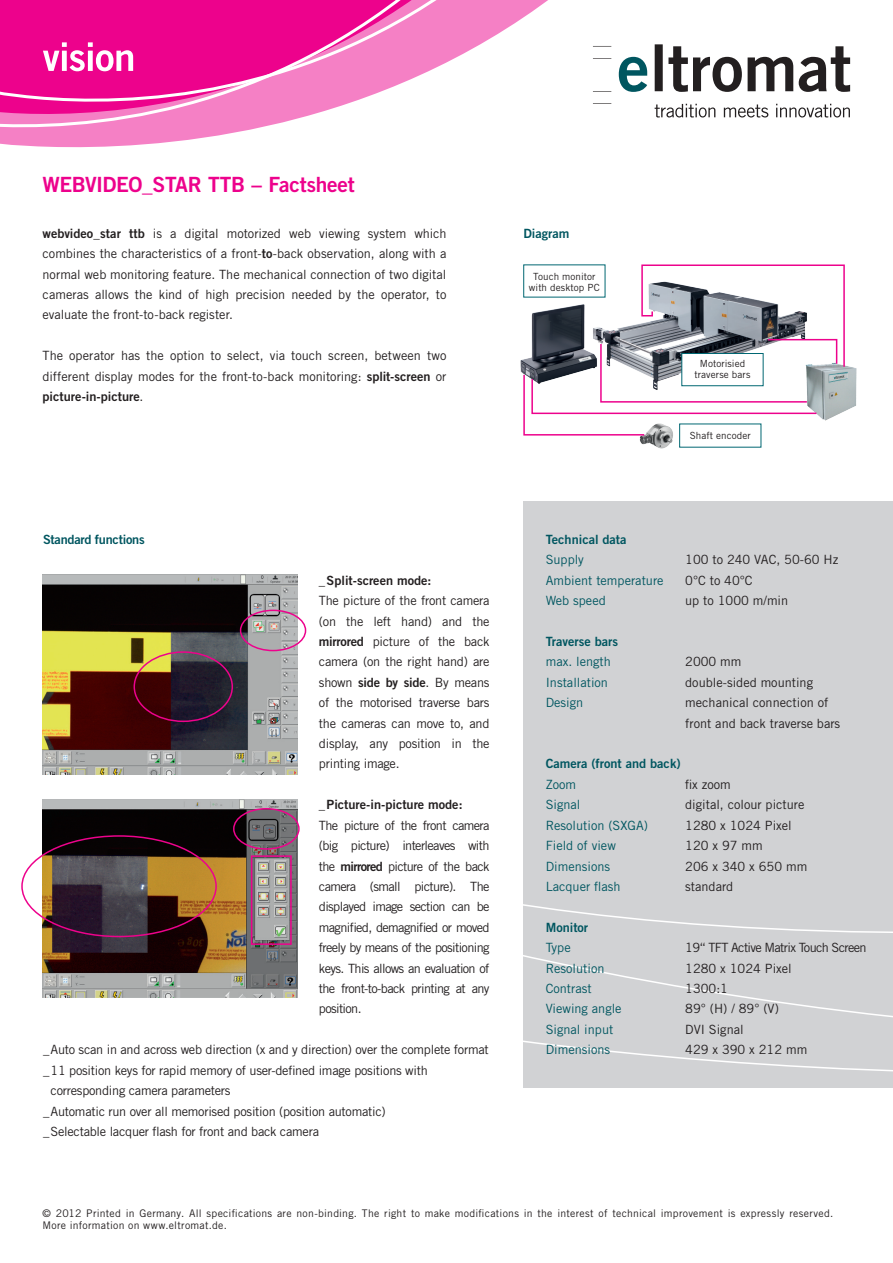
<style>
.page{position:relative;width:893px;height:1263px;background:#fff}
.page>*{position:absolute;margin:0;border:0;box-sizing:border-box;transform-origin:0 0}
.t1{font:21px "Trade Gothic Bold Two";letter-spacing:-.02em;color:#ed028c}
.t2{font:12.75px/20.4px "Trade Gothic";letter-spacing:-.02em;color:#231f20;text-align:justify}
.t3{font:12.75px/20.4px "Trade Gothic";color:#231f20}
.t4{font:12.75px "Trade Gothic";color:#005660}
.t5{font:12.75px "Trade Gothic Bold Two";color:#231f20}
.t6{font:12.75px "Trade Gothic Bold Two";color:#005660}
.t7{font:12.75px "Trade Gothic";letter-spacing:-.05em;color:#231f20}
.t8{font:12.75px "Trade Gothic Bold Two";letter-spacing:-.02em;color:#005660}
.t9{font:10.5px/12px "Trade Gothic";letter-spacing:.025em;color:#231f20}
.t10{font:9.9px/10.9px "Trade Gothic";letter-spacing:.01em;color:#231f20;text-align:center}
.s1{font-family:"Trade Gothic Bold Two"}
.s2{font-family:"Trade Gothic"}
</style>
<div class="page">
<div style="left:523px;top:501px;width:370px;height:39px;background:#d1d2d4"></div>
<div style="left:523px;top:540px;width:370px;height:547px;background:#d1d2d4"></div>
<svg style="left:0;top:0;width:635px;height:148px"></svg>
<svg style="left:655px;top:104px;width:60px;height:13px"></svg>
<svg style="left:724px;top:104px;width:44px;height:13px"></svg>
<svg style="left:776px;top:104px;width:74px;height:13px"></svg>
<svg style="left:593px;top:46px;width:18px;height:1px"></svg>
<svg style="left:593px;top:58px;width:18px;height:1px"></svg>
<svg style="left:593px;top:91px;width:18px;height:1px"></svg>
<svg style="left:593px;top:103px;width:18px;height:1px"></svg>
<svg style="left:619px;top:57px;width:28px;height:35px"></svg>
<svg style="left:655px;top:44px;width:195px;height:48px"></svg>
<svg style="left:43px;top:42px;width:90px;height:29px"></svg>
<img style="left:520px;top:359px;width:337px;height:90px">
<div style="left:679px;top:424px;width:82px;height:23px;background:#fff"></div>
<svg style="left:523px;top:264px;width:323px;height:172px"></svg>
<img style="left:43px;top:575px;width:255px;height:200px">
<img style="left:43px;top:799px;width:255px;height:198px">
<div style="left:134px;top:651px;width:99px;height:71px;border:2px solid #ed028c;border-radius:50%"></div>
<div style="left:233px;top:808px;width:67px;height:42px;border:2px solid #ed028c;border-radius:50%"></div>
<div style="left:240px;top:610px;width:66px;height:41px;border:2px solid #ed028c;border-radius:50%"></div>
<div style="left:251px;top:855px;width:41px;height:90px;border:2px solid #ed028c"></div>
<h1 class="t1" style="left:43px;top:171px;width:314px">WEBVIDEO_STAR TTB – Factsheet</h1>
<p class="t2" style="left:43px;top:223px;width:405px"><span class="s1">webvideo_star ttb</span> is a digital motorized web viewing system which combines the characteristics of a front-<span class="s1">to</span>-back observation, along with a normal web monitoring feature. The mechanical connection of two digital cameras allows the kind of high precision needed by the operator, to evaluate the front-to-back register.</p>
<p class="t3" style="left:43px;top:345px;width:405px">The operator has the option to select, via touch screen, between two different display modes for the front-to-back monitoring: <span class="s1">split-screen</span> or</p>
<p class="t5" style="left:43px;top:389px;width:102px">picture-in-picture<span class="s2">.</span></p>
<p class="t6" style="left:523px;top:225px;width:48px">Diagram</p>
<p class="t10" style="left:529px;top:271px;width:72px">Touch monitor with desktop PC</p>
<p class="t10" style="left:694px;top:358px;width:57px">Motorisied traverse bars</p>
<p class="t10" style="left:690px;top:430px;width:63px">Shaft encoder</p>
<p class="t8" style="left:43px;top:531px;width:103px">Standard functions</p>
<p class="t5" style="left:319px;top:572px;width:114px">_Split-screen mode:</p>
<p class="t2" style="left:319px;top:590px;width:172px">The picture of the front camera (on the left hand) and the <span class="s1">mirrored</span> picture of the back camera (on the right hand) are shown <span class="s1">side by side</span>. By means of the motorised traverse bars the cameras can move to, and display, any position in the printing image.</p>
<p class="t5" style="left:319px;top:797px;width:145px">_Picture-in-picture mode:</p>
<p class="t2" style="left:319px;top:815px;width:172px">The picture of the front camera (big picture) interleaves with the <span class="s1">mirrored</span> picture of the back camera (small picture). The displayed image section can be magnified, demagnified or moved freely by means of the positioning keys. This allows an evaluation of the front-to-back printing at any position.</p>
<p class="t2" style="left:43px;top:1039px;width:447px">_Auto scan in and across web direction (x and y direction) over the complete format</p>
<p class="t2" style="left:43px;top:1060px;width:386px">_11 position keys for rapid memory of user-defined image positions with</p>
<p class="t2" style="left:51px;top:1080px;width:182px">corresponding camera parameters</p>
<p class="t2" style="left:43px;top:1100px;width:344px">_Automatic run over all memorised position (position automatic)</p>
<p class="t2" style="left:43px;top:1121px;width:277px">_Selectable lacquer flash for front and back camera</p>
<p class="t6" style="left:546px;top:531px;width:82px">Technical data</p>
<p class="t4" style="left:546px;top:552px;width:40px">Supply</p>
<p class="t3" style="left:685px;top:549px;width:155px">100 to 240 VAC, 50-60 Hz</p>
<p class="t4" style="left:546px;top:572px;width:119px">Ambient temperature</p>
<p class="t2" style="left:685px;top:570px;width:69px">0°C to 40°C</p>
<p class="t4" style="left:546px;top:593px;width:62px">Web speed</p>
<p class="t3" style="left:685px;top:590px;width:105px">up to 1000 m/min</p>
<p class="t6" style="left:546px;top:633px;width:74px">Traverse bars</p>
<p class="t4" style="left:546px;top:654px;width:67px">max. length</p>
<p class="t2" style="left:685px;top:651px;width:58px">2000 mm</p>
<p class="t4" style="left:546px;top:674px;width:64px">Installation</p>
<p class="t3" style="left:685px;top:672px;width:129px">double-sided mounting</p>
<p class="t4" style="left:546px;top:695px;width:39px">Design</p>
<p class="t3" style="left:685px;top:692px;width:157px">mechanical connection of front and back traverse bars</p>
<p class="t6" style="left:546px;top:756px;width:136px">Camera (front and back)</p>
<p class="t4" style="left:546px;top:777px;width:32px">Zoom</p>
<p class="t2" style="left:685px;top:774px;width:47px">fix zoom</p>
<p class="t4" style="left:546px;top:797px;width:36px">Signal</p>
<p class="t3" style="left:685px;top:794px;width:121px">digital, colour picture</p>
<p class="t4" style="left:546px;top:817px;width:104px">Resolution (SXGA)</p>
<p class="t3" style="left:685px;top:815px;width:108px">1280 x 1024 Pixel</p>
<p class="t4" style="left:546px;top:838px;width:72px">Field of view</p>
<p class="t2" style="left:685px;top:835px;width:79px">120 x 97 mm</p>
<p class="t4" style="left:546px;top:858px;width:66px">Dimensions</p>
<p class="t3" style="left:685px;top:856px;width:124px">206 x 340 x 650 mm</p>
<p class="t4" style="left:546px;top:879px;width:76px">Lacquer flash</p>
<p class="t3" style="left:685px;top:876px;width:50px">standard</p>
<p class="t6" style="left:546px;top:919px;width:44px">Monitor</p>
<p class="t4" style="left:546px;top:940px;width:27px">Type</p>
<p class="t7" style="left:685px;top:940px;width:183px">19“ TFT Active Matrix Touch Screen</p>
<p class="t4" style="left:546px;top:960px;width:60px">Resolution</p>
<p class="t3" style="left:685px;top:958px;width:108px">1280 x 1024 Pixel</p>
<p class="t4" style="left:546px;top:981px;width:48px">Contrast</p>
<p class="t2" style="left:685px;top:978px;width:44px">1300:1</p>
<p class="t4" style="left:546px;top:1001px;width:77px">Viewing angle</p>
<p class="t2" style="left:685px;top:998px;width:95px">89° (H) / 89° (V)</p>
<p class="t4" style="left:546px;top:1021px;width:69px">Signal input</p>
<p class="t3" style="left:685px;top:1019px;width:60px">DVI Signal</p>
<p class="t4" style="left:546px;top:1042px;width:66px">Dimensions</p>
<p class="t3" style="left:685px;top:1039px;width:124px">429 x 390 x 212 mm</p>
<p class="t9" style="left:43px;top:1207px;width:792px">© 2012 Printed in Germany. All specifications are non-binding. The right to make modifications in the interest of technical improvement is expressly reserved.<br>More information on www.eltromat.de.</p>
</div>
